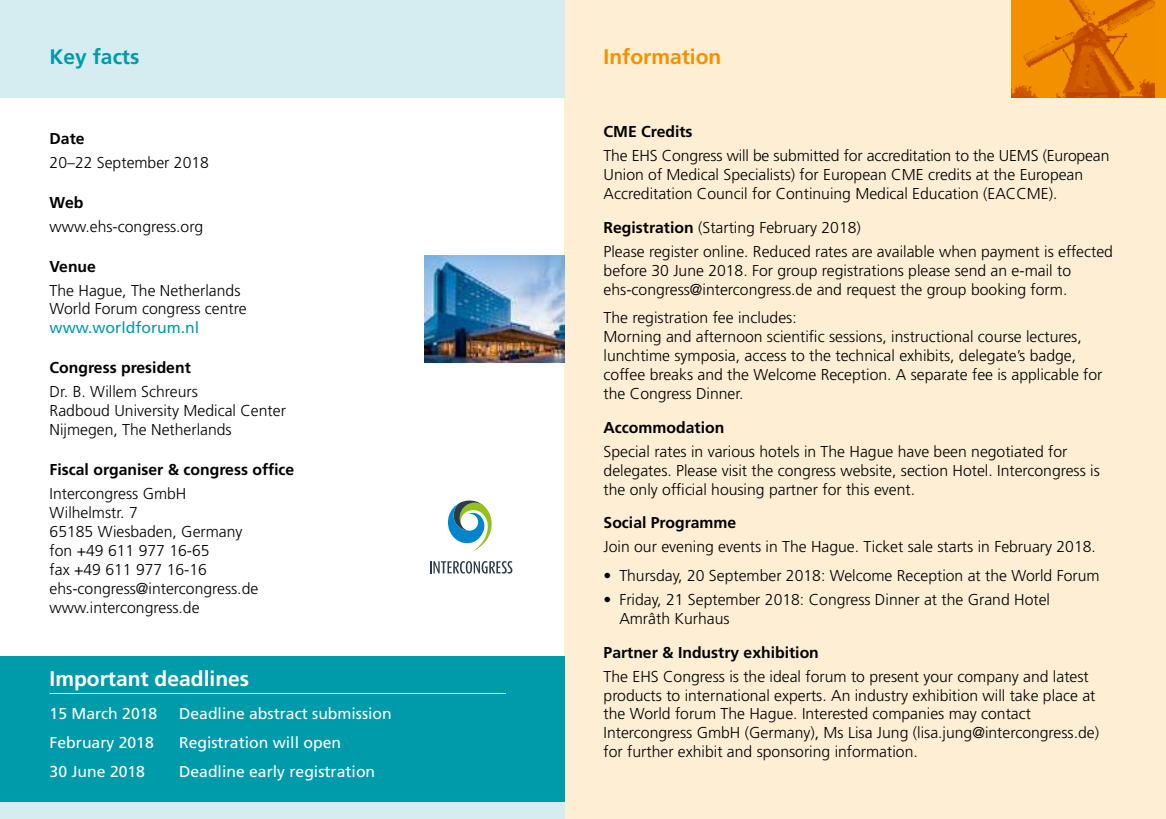
<style>
.page{position:relative;width:1166px;height:819px;background:#fff}
.page>*{position:absolute;margin:0;border:0;box-sizing:border-box;transform-origin:0 0}
.t1{font:700 21px "Frutiger";color:#fff}
.t2{font:700 21px "Frutiger";color:#f39100}
.t3{font:700 21px "Frutiger";color:#009bab}
.t4{font:300 15.75px/18.9px "Frutiger";color:#000}
.t5{font:700 15.75px "Frutiger";color:#000}
.t6{font:15.75px "Frutiger";color:#fff}
.t7{font:15.75px "Frutiger";color:#009bab}
.s1{font-weight:700}
</style>
<div class="page">
<div style="left:565px;top:0;width:601px;height:819px;background:#feeed4"></div>
<div style="left:0;top:801px;width:565px;height:18px;background:#d5ecf0"></div>
<div style="left:0;top:0;width:565px;height:98px;background:#d5ecf0"></div>
<img style="left:425px;top:255px;width:140px;height:107px">
<div style="left:0;top:656px;width:565px;height:145px;background:#009bab"></div>
<hr style="left:50px;top:693px;width:456px;height:1px;background:#fff">
<svg style="left:430px;top:561px;width:82px;height:12px"></svg>
<svg style="left:448px;top:500px;width:44px;height:51px"></svg>
<div style="left:1011px;top:0;width:155px;height:98px;background:#f39100"></div>
<img style="left:1011px;top:0;width:144px;height:98px">
<h1 class="t3" style="left:50px;top:44px;width:91px">Key facts</h1>
<p class="t5" style="left:50px;top:129px;width:37px">Date</p>
<p class="t4" style="left:50px;top:153px;width:161px">20–22 September 2018</p>
<p class="t5" style="left:50px;top:193px;width:35px">Web</p>
<p class="t4" style="left:50px;top:217px;width:155px">www.ehs-congress.org</p>
<p class="t5" style="left:50px;top:257px;width:48px">Venue</p>
<p class="t4" style="left:50px;top:280px;width:198px">The Hague, The Netherlands<br>World Forum congress centre</p>
<p class="t7" style="left:50px;top:318px;width:151px">www.worldforum.nl</p>
<p class="t5" style="left:50px;top:359px;width:143px">Congress president</p>
<p class="t4" style="left:50px;top:382px;width:238px">Dr. B. Willem Schreurs<br>Radboud University Medical Center<br>Nijmegen, The Netherlands</p>
<p class="t5" style="left:50px;top:460px;width:246px">Fiscal organiser &amp; congress office</p>
<p class="t4" style="left:50px;top:484px;width:210px">Intercongress GmbH<br>Wilhelmstr. 7<br>65185 Wiesbaden, Germany fon +49 611 977 16-65<br>fax +49 611 977 16-16 ehs-congress@intercongress.de www.intercongress.de</p>
<h1 class="t1" style="left:50px;top:666px;width:201px">Important deadlines</h1>
<p class="t6" style="left:50px;top:704px;width:109px">15 March 2018</p>
<p class="t6" style="left:179px;top:704px;width:214px">Deadline abstract submission</p>
<p class="t6" style="left:50px;top:733px;width:106px">February 2018</p>
<p class="t6" style="left:179px;top:733px;width:163px">Registration will open</p>
<p class="t6" style="left:50px;top:762px;width:97px">30 June 2018</p>
<p class="t6" style="left:179px;top:762px;width:198px">Deadline early registration</p>
<h1 class="t2" style="left:603px;top:44px;width:119px">Information</h1>
<p class="t5" style="left:603px;top:123px;width:90px">CME Credits</p>
<p class="t4" style="left:603px;top:146px;width:507px">The EHS Congress will be submitted for accreditation to the UEMS (European<br>Union of Medical Specialists) for European CME credits at the European<br>Accreditation Council for Continuing Medical Education (EACCME).</p>
<p class="t4" style="left:603px;top:215px;width:511px;line-height:23.8px"><span class="s1">Registration</span> (Starting February 2018)<br>Please register online. Reduced rates are available when payment is effected</p>
<p class="t4" style="left:603px;top:261px;width:469px">before 30 June 2018. For group registrations please send an e-mail to ehs-congress@intercongress.de and request the group booking form.</p>
<p class="t4" style="left:603px;top:308px;width:500px">The registration fee includes:<br>Morning and afternoon scientific sessions, instructional course lectures, lunchtime symposia, access to the technical exhibits, delegate’s badge, coffee breaks and the Welcome Reception. A separate fee is applicable for the Congress Dinner.</p>
<p class="t5" style="left:603px;top:418px;width:122px">Accommodation</p>
<p class="t4" style="left:603px;top:442px;width:498px">Special rates in various hotels in The Hague have been negotiated for delegates. Please visit the congress website, section Hotel. Intercongress is the only official housing partner for this event.</p>
<p class="t5" style="left:603px;top:513px;width:134px">Social Programme</p>
<p class="t4" style="left:603px;top:537px;width:494px">Join our evening events in The Hague. Ticket sale starts in February 2018.</p>
<p class="t4" style="left:603px;top:566px;width:497px">• Thursday, 20 September 2018: Welcome Reception at the World Forum</p>
<p class="t4" style="left:619px;top:590px;width:432px;text-indent:-16px">• Friday, 21 September 2018: Congress Dinner at the Grand Hotel<br>Amrâth Kurhaus</p>
<p class="t5" style="left:603px;top:643px;width:217px">Partner &amp; Industry exhibition</p>
<p class="t4" style="left:603px;top:666px;width:497px">The EHS Congress is the ideal forum to present your company and latest products to international experts. An industry exhibition will take place at the World forum The Hague. Interested companies may contact Intercongress GmbH (Germany), Ms Lisa Jung (lisa.jung@intercongress.de) for further exhibit and sponsoring information.</p>
</div>
